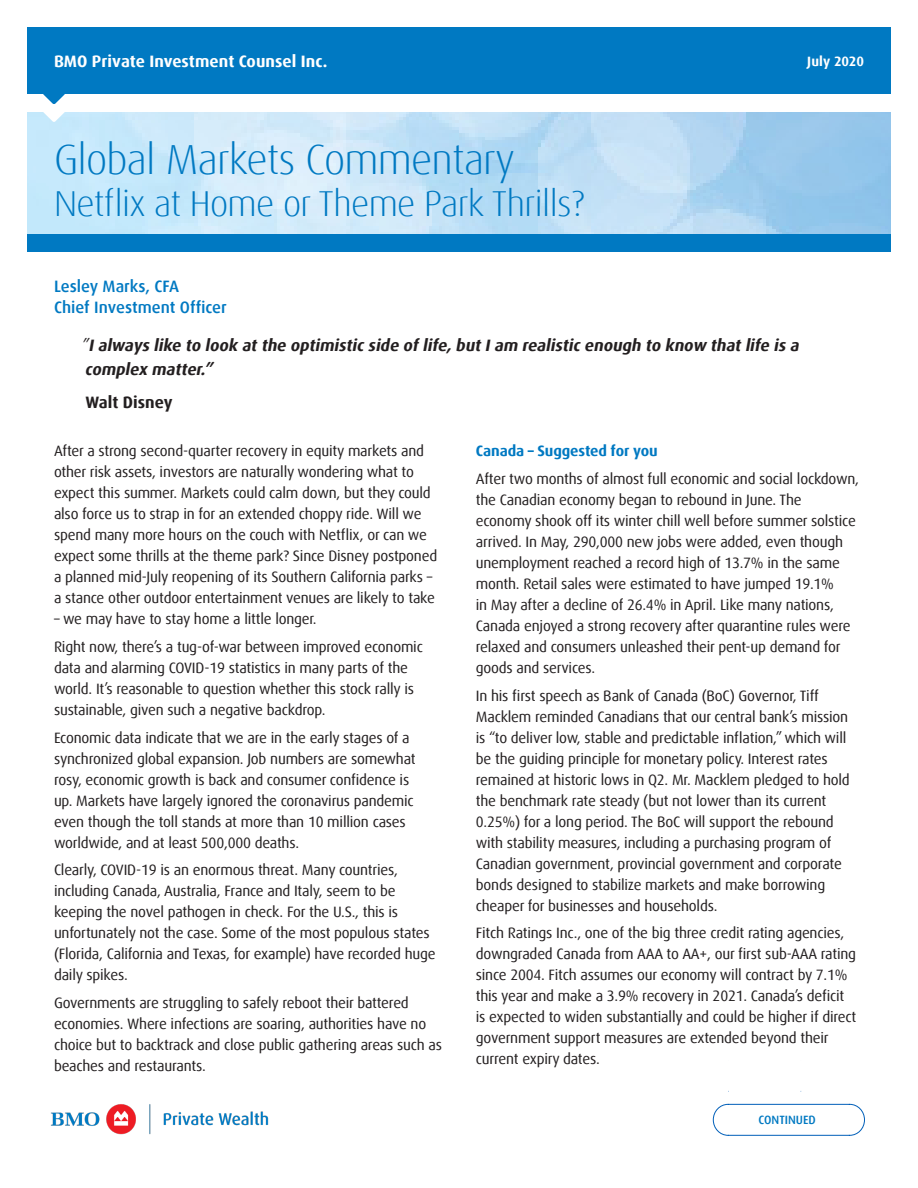
<style>
.page{position:relative;width:918px;height:1188px;background:#fff}
.page>*{position:absolute;margin:0;border:0;box-sizing:border-box;transform-origin:0 0}
.Cover_Title_Smaller{font:300 42px "Dax Offc Pro";letter-spacing:-.02em;color:#0079c2}
.Cover_Title_Smaller-2{font:300 36px "Dax Offc Pro";letter-spacing:-.02em;color:#0079c2}
.Intro_Copy_Blue{font:italic 700 16.5px/24px "Dax Offc Pro";color:#231f20}
.Intro_Copy_Blue-2{font:500 16.5px "Dax Offc Pro";color:#0079c2}
.Line_of_Business{font:700 16.5px "Dax Offc Pro";letter-spacing:.005em;color:#fff}
.Intro_Copy_Blue-3{font:700 16.5px "Dax Offc Pro";color:#231f20}
.Body_Copy{font:15px/21px "Dax Offc Pro";letter-spacing:-.015em;color:#231f20}
.Body_Copy-2{font:700 15px "Dax Offc Pro";letter-spacing:-.01em;color:#0079c2}
.Product_Name{font:700 13.5px "Dax Offc Pro";letter-spacing:.005em;color:#fff}
.t1{font:500 12px "Dax Offc Pro";color:#0079c2}
.s1{font-weight:400}
</style>
<div class="page">
<img style="left:27px;top:112px;width:864px;height:122px">
<div style="left:27px;top:234px;width:864px;height:18px;background:#0079c2"></div>
<div style="left:27px;top:27px;width:864px;height:67px;background:#0079c2"></div>
<svg style="left:43px;top:94px;width:22px;height:28px"></svg>
<img style="left:50px;top:1104px;width:219px;height:31px">
<svg style="left:713px;top:1090px;width:152px;height:46px"></svg>
<p class="Line_of_Business" style="left:54px;top:51px;width:275px">BMO Private Investment Counsel Inc.</p>
<p class="Product_Name" style="left:807px;top:52px;width:58px">July 2020</p>
<p class="Cover_Title_Smaller" style="left:54px;top:132px;width:462px">Global Markets Commentary</p>
<p class="Cover_Title_Smaller-2" style="left:54px;top:180px;width:532px">Netflix at Home or Theme Park Thrills?</p>
<p class="Intro_Copy_Blue-2" style="left:54px;top:276px;width:127px">Lesley Marks, CFA</p>
<p class="Intro_Copy_Blue-2" style="left:54px;top:297px;width:174px">Chief Investment Officer</p>
<p class="Intro_Copy_Blue" style="left:81px;top:333px;width:723px"><span class="s1">”</span>Ialways like to look atthe optimistic side oflife,butIam realistic enough to know thatlife is a complex matter.”</p>
<p class="Intro_Copy_Blue-3" style="left:86px;top:392px;width:88px">Walt Disney</p>
<p class="Body_Copy" style="left:54px;top:441px;width:385px">After a strong second-quarter recovery in equity markets and other risk assets, investors are naturally wondering what to expect this summer. Markets could calm down, but they could also force us to strap in for an extended choppy ride. Will we spend many more hours on the couch with Netflix, or can we expect some thrills at the theme park? Since Disney postponed a planned mid-July reopening of its Southern California parks – a stance other outdoor entertainment venues are likely to take</p>
<p class="Body_Copy" style="left:54px;top:609px;width:264px">– we may have to stay home a little longer.</p>
<p class="Body_Copy" style="left:54px;top:636px;width:370px">Right now, there’s a tug-of-war between improved economic data and alarming COVID-19 statistics in many parts of the world. It’s reasonable to question whether this stock rally is sustainable, given such a negative backdrop.</p>
<p class="Body_Copy" style="left:54px;top:727px;width:363px">Economic data indicate that we are in the early stages of a synchronized global expansion. Job numbers are somewhat rosy, economic growth is back and consumer confidence is up. Markets have largely ignored the coronavirus pandemic even though the toll stands at more than 10 million cases worldwide, and at least 500,000 deaths.</p>
<p class="Body_Copy" style="left:54px;top:860px;width:383px">Clearly, COVID-19 is an enormous threat. Many countries, including Canada, Australia, France and Italy, seem to be keeping the novel pathogen in check. For the U.S., this is unfortunately not the case. Some of the most populous states (Florida, California and Texas, for example) have recorded huge daily spikes.</p>
<p class="Body_Copy" style="left:54px;top:993px;width:390px">Governments are struggling to safely reboot their battered economies. Where infections are soaring, authorities have no choice but to backtrack and close public gathering areas such as beaches and restaurants.</p>
<p class="Body_Copy-2" style="left:476px;top:441px;width:183px">Canada – Suggested for you</p>
<p class="Body_Copy" style="left:476px;top:468px;width:385px">After two months of almost full economic and social lockdown, the Canadian economy began to rebound in June. The economy shook off its winter chill well before summer solstice arrived. In May, 290,000 new jobs were added, even though unemployment reached a record high of 13.7% in the same month. Retail sales were estimated to have jumped 19.1%<br>in May after a decline of 26.4% in April. Like many nations, Canada enjoyed a strong recovery after quarantine rules were relaxed and consumers unleashed their pent-up demand for goods and services.</p>
<p class="Body_Copy" style="left:476px;top:685px;width:376px">In his first speech as Bank of Canada (BoC) Governor, Tiff Macklem reminded Canadians that our central bank’s mission is “to deliver low, stable and predictable inflation,” which will be the guiding principle for monetary policy. Interest rates remained at historic lows in Q2. Mr. Macklem pledged to hold the benchmark rate steady (but not lower than its current 0.25%) for a long period. The BoC will support the rebound with stability measures, including a purchasing program of Canadian government, provincial government and corporate bonds designed to stabilize markets and make borrowing cheaper for businesses and households.</p>
<p class="Body_Copy" style="left:476px;top:923px;width:382px">Fitch Ratings Inc., one of the big three credit rating agencies, downgraded Canada from AAA to AA+, our first sub-AAA rating since 2004. Fitch assumes our economy will contract by 7.1% this year and make a 3.9% recovery in 2021. Canada’s deficit is expected to widen substantially and could be higher if direct government support measures are extended beyond their current expiry dates.</p>
<p class="t1" style="left:759px;top:1112px;width:59px">CONTINUED</p>
</div>
